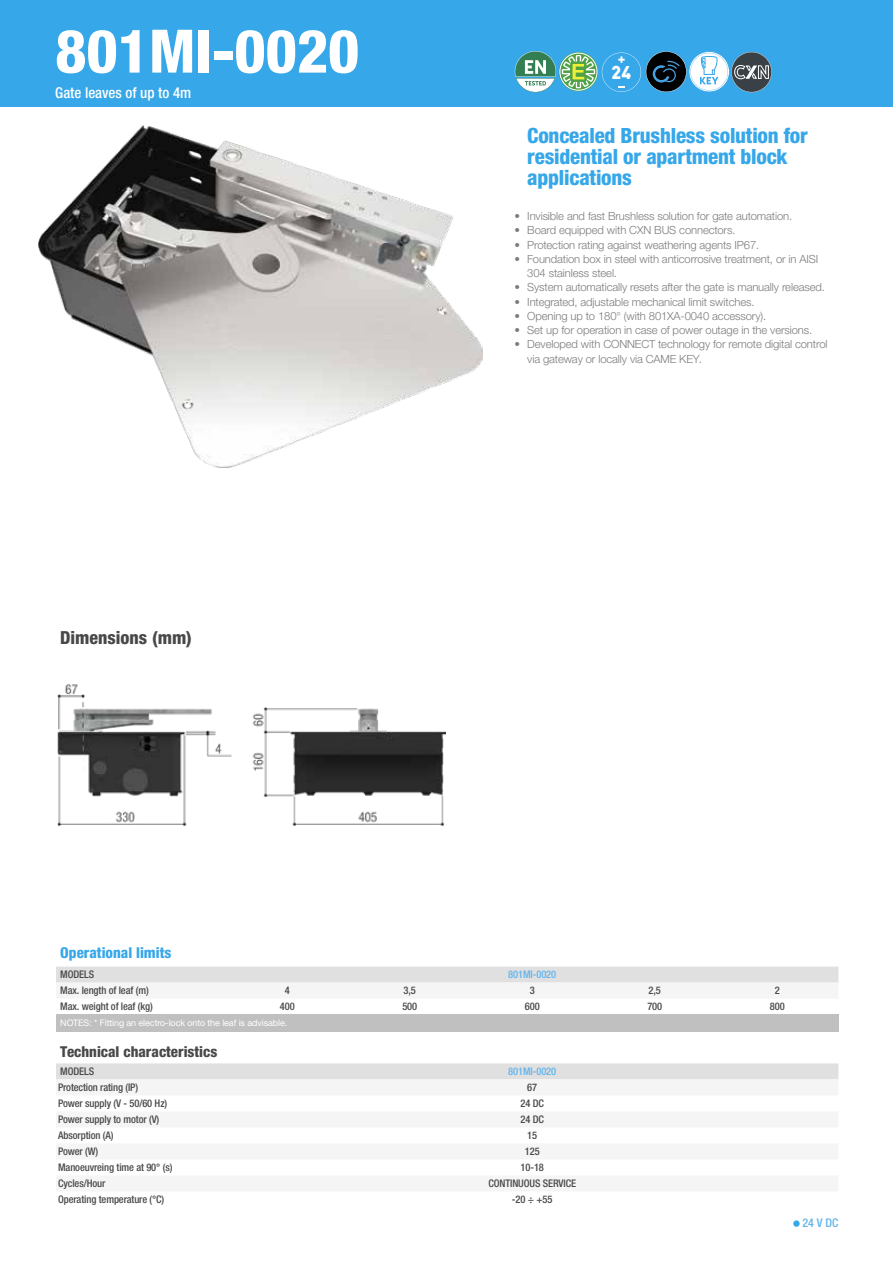
<style>
.page{position:relative;width:893px;height:1263px;background:#fff}
.page>*{position:absolute;margin:0;border:0;box-sizing:border-box;transform-origin:0 0}
.t1{font:800 condensed 60px "Helvetica Neue LTW1 G";color:#fff}
.t2{font:21.3px "Came Type";color:#fff}
.t3{font:800 condensed 21px/21px "Helvetica Neue LTW1 G";letter-spacing:-.01em;color:#36a7e9}
.t4{font:800 condensed 18px "Helvetica Neue LTW1 G";color:#484848}
.t5{font:800 condensed 15px "Helvetica Neue LTW1 G";color:#484848}
.t6{font:500 condensed 15px "Helvetica Neue LTW1 G";color:#fff}
.t7{font:800 condensed 15px "Helvetica Neue LTW1 G";color:#36a7e9}
.t8{font:500 condensed 12px "Helvetica Neue LTW1 G";color:#62b4ec}
.t9{font:300 11.25px/14.2px "Helvetica Neue LTW1 G";letter-spacing:-.01em;color:#7c7c7c}
.t10{font:500 condensed 10.5px "Helvetica Neue LTW1 G";letter-spacing:-.01em;color:#484848}
.t11{font:500 condensed 10.5px "Helvetica Neue LTW1 G";letter-spacing:-.01em;color:#62b4ec}
.t12{font:9px "Helvetica Neue LTW1 G";letter-spacing:-.01em;color:#fff}
</style>
<div class="page">
<div style="left:0;top:0;width:893px;height:106px;background:#36a7e9"></div>
<svg style="left:515px;top:51px;width:41px;height:41px"></svg>
<svg style="left:559px;top:52px;width:39px;height:39px"></svg>
<svg style="left:559px;top:53px;width:38px;height:38px"></svg>
<svg style="left:562px;top:55px;width:33px;height:33px"></svg>
<img style="left:38px;top:126px;width:444px;height:342px">
<img style="left:57px;top:684px;width:389px;height:142px">
<svg style="left:56px;top:966px;width:782px;height:17px;background:#e1e1e1"></svg>
<div style="left:56px;top:1015px;width:782px;height:17px;background:#c0c0c0"></div>
<div style="left:56px;top:1063px;width:782px;height:16px;background:#e0e0e0"></div>
<svg style="left:56px;top:1079px;width:782px;height:1px"></svg>
<svg style="left:793px;top:1220px;width:7px;height:7px"></svg>
<svg style="left:602px;top:51px;width:170px;height:41px"></svg>
<h1 class="t1" style="left:55px;top:15px;width:305px">801MI-0020</h1>
<h3 class="t6" style="left:55px;top:83px;width:138px">Gate leaves of up to 4m</h3>
<h3 class="t4" style="left:60px;top:626px;width:133px">Dimensions (mm)</h3>
<h2 class="t2" style="left:611px;top:61px;width:22px">24</h2>
<h3 class="t3" style="left:527px;top:124px;width:282px">Concealed Brushless solution for residential or apartment block applications</h3>
<p class="t9" style="left:514px;top:209px;width:279px">• Invisible and fast Brushless solution for gate automation.</p>
<p class="t9" style="left:514px;top:223px;width:222px">• Board equipped with CXN BUS connectors.</p>
<p class="t9" style="left:514px;top:237px;width:246px">• Protection rating against weathering agents IP67.</p>
<p class="t9" style="left:527px;top:252px;width:293px;text-indent:-13px">• Foundation box in steel with anticorrosive treatment, or in AISI<br>304 stainless steel.</p>
<p class="t9" style="left:514px;top:280px;width:312px">• System automatically resets after the gate is manually released.</p>
<p class="t9" style="left:514px;top:294px;width:241px">• Integrated, adjustable mechanical limit switches.</p>
<p class="t9" style="left:514px;top:309px;width:253px">• Opening up to 180° (with 801XA-0040 accessory).</p>
<p class="t9" style="left:514px;top:323px;width:299px">• Set up for operation in case of power outage in the versions.</p>
<p class="t9" style="left:527px;top:337px;width:302px;text-indent:-13px">• Developed with CONNECT technology for remote digital control via gateway or locally via CAME KEY.</p>
<h3 class="t7" style="left:60px;top:943px;width:113px">Operational limits</h3>
<p class="t10" style="left:60px;top:968px;width:35px">MODELS</p>
<p class="t11" style="left:508px;top:968px;width:49px">801MI-0020</p>
<p class="t10" style="left:60px;top:984px;width:90px">Max. length of leaf (m)</p>
<p class="t10" style="left:285px;top:984px;width:7px">4</p>
<p class="t10" style="left:404px;top:984px;width:14px">3,5</p>
<p class="t10" style="left:530px;top:984px;width:7px">3</p>
<p class="t10" style="left:649px;top:984px;width:14px">2,5</p>
<p class="t10" style="left:775px;top:984px;width:7px">2</p>
<p class="t10" style="left:60px;top:1000px;width:94px">Max. weight of leaf (kg)</p>
<p class="t10" style="left:280px;top:1000px;width:16px">400</p>
<p class="t10" style="left:402px;top:1000px;width:16px">500</p>
<p class="t10" style="left:525px;top:1000px;width:16px">600</p>
<p class="t10" style="left:647px;top:1000px;width:16px">700</p>
<p class="t10" style="left:770px;top:1000px;width:16px">800</p>
<p class="t12" style="left:60px;top:1017px;width:229px">NOTES: * Fitting an electro-lock onto the leaf is advisable.</p>
<h3 class="t5" style="left:60px;top:1042px;width:159px">Technical characteristics</h3>
<p class="t10" style="left:60px;top:1065px;width:35px">MODELS</p>
<p class="t11" style="left:508px;top:1065px;width:49px">801MI-0020</p>
<p class="t10" style="left:58px;top:1081px;width:82px">Protection rating (IP)</p>
<p class="t10" style="left:527px;top:1081px;width:11px">67</p>
<p class="t10" style="left:58px;top:1097px;width:111px">Power supply (V - 50/60 Hz)</p>
<p class="t10" style="left:521px;top:1097px;width:25px">24 DC</p>
<p class="t10" style="left:58px;top:1113px;width:103px">Power supply to motor (V)</p>
<p class="t10" style="left:521px;top:1113px;width:25px">24 DC</p>
<p class="t10" style="left:58px;top:1129px;width:57px">Absorption (A)</p>
<p class="t10" style="left:527px;top:1129px;width:11px">15</p>
<p class="t10" style="left:58px;top:1145px;width:42px">Power (W)</p>
<p class="t10" style="left:525px;top:1145px;width:16px">125</p>
<p class="t10" style="left:58px;top:1161px;width:116px">Manoeuvreing time at 90° (s)</p>
<p class="t10" style="left:521px;top:1161px;width:25px">10-18</p>
<p class="t10" style="left:58px;top:1177px;width:49px">Cycles/Hour</p>
<p class="t10" style="left:488px;top:1177px;width:89px">CONTINUOUS SERVICE</p>
<p class="t10" style="left:58px;top:1193px;width:108px">Operating temperature (°C)</p>
<p class="t10" style="left:512px;top:1193px;width:42px">-20 ÷ +55</p>
<p class="t8" style="left:802px;top:1215px;width:37px">24 V DC</p>
</div>
